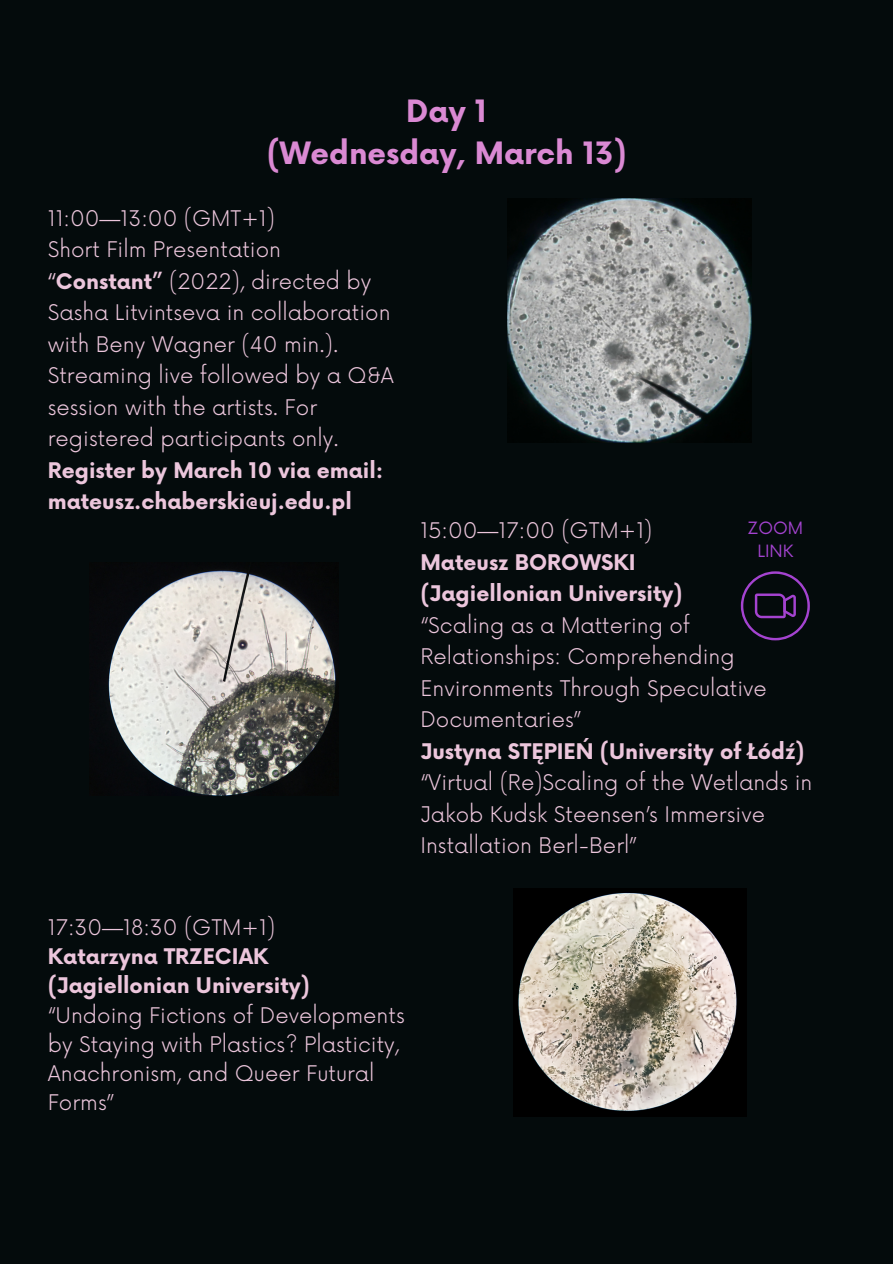
<style>
.page{position:relative;width:893px;height:1264px;background:#fff}
.page>*{position:absolute;margin:0;border:0;box-sizing:border-box;transform-origin:0 0}
.t1{font:700 30px/42.8px "Now";color:#da89d3;text-align:center}
.t2{font:300 21px/31.5px "Now";color:#ecc6dc}
.t3{font:16.5px/22.5px "Now";color:#a443d0;text-align:center}
.s1{font-weight:400}
.s2{font-weight:700}
</style>
<div class="page">
<div style="left:0;top:0;width:892px;height:1263px;background:#040b0c"></div>
<img style="left:508px;top:199px;width:243px;height:243px">
<img style="left:513px;top:888px;width:233px;height:228px">
<svg style="left:740px;top:571px;width:69px;height:69px"></svg>
<img style="left:108px;top:569px;width:228px;height:226px">
<p class="t1" style="left:267px;top:91px;width:361px">Day 1<br>(Wednesday, March 13)</p>
<p class="t2" style="left:48px;top:203px;width:348px">11:00—13:00 (GMT+1)<br>Short Film Presentation <span class="s1">“</span><span class="s2">Constant”</span> (2022), directed by<br>Sasha Litvintseva in collaboration with Beny Wagner (40 min.).<br>Streaming live followed by a Q&amp;A session with the artists. For registered participants only.<br><span class="s2">Register by March 10 via email: mateusz.chaberski@uj.edu.pl</span></p>
<h2 class="t2" style="left:420px;top:516px;width:393px">15:00—17:00 (GTM+1)<br><span class="s2">Mateusz BOROWSKI<br>(Jagiellonian University)<br></span>“Scaling as a Mattering of<br>Relationships: Comprehending<br>Environments Through Speculative<br>Documentaries”<br><span class="s2">Justyna STĘPIEŃ (University of Łódź) </span>“Virtual (Re)Scaling of the Wetlands in<br>Jakob Kudsk Steensen’s Immersive<br>Installation Berl-Berl”</h2>
<h2 class="t3" style="left:747px;top:517px;width:57px">ZOOM<br>LINK</h2>
<p class="t2" style="left:48px;top:913px;width:358px;line-height:29.2px">17:30—18:30 (GTM+1)<br><span class="s2">Katarzyna TRZECIAK (Jagiellonian University) </span>“Undoing Fictions of Developments by Staying with Plastics? Plasticity,<br>Anachronism, and Queer Futural<br>Forms”</p>
</div>
